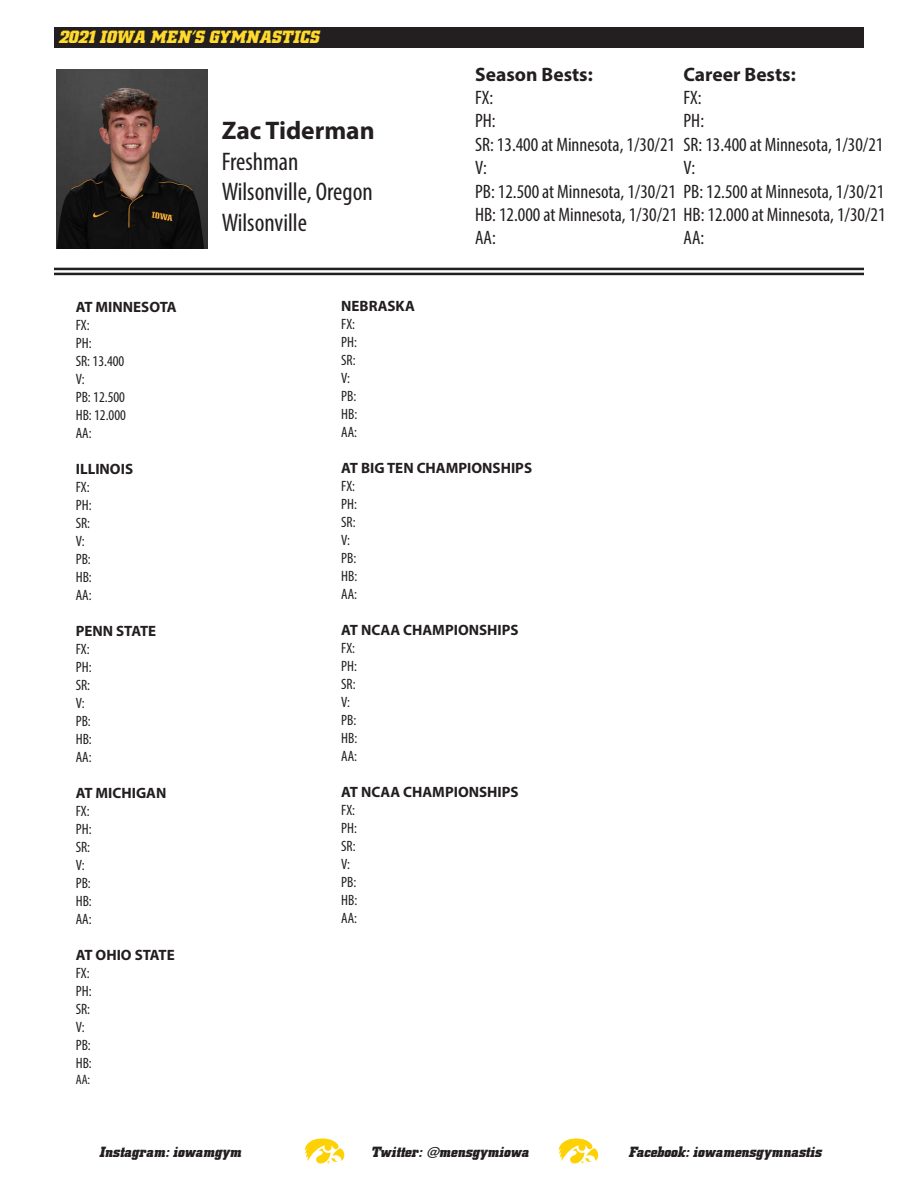
<style>
.page{position:relative;width:918px;height:1188px;background:#fff}
.page>*{position:absolute;margin:0;border:0;box-sizing:border-box;transform-origin:0 0}
.t1{font:condensed 25.5px "Myriad Pro";color:#231f20}
.t2{font:700 25.5px "Myriad Pro";color:#231f20}
.t3{font:condensed 19.5px "Myriad Pro";color:#231f20}
.t4{font:700 19.5px "Myriad Pro";color:#231f20}
.t5{font:italic 700 18px "Hawkeye";letter-spacing:.02em;color:#ffd92b}
.t6{font:condensed 15px "Myriad Pro";color:#231f20}
.t7{font:700 15px "Myriad Pro";color:#231f20}
.t8{font:italic 700 15px "Hawkeye";color:#231f20}
.t9{font:condensed 13.65px "Myriad Pro";color:#231f20}
</style>
<div class="page">
<div style="left:54px;top:27px;width:810px;height:21px;background:#231f20"></div>
<svg style="left:305px;top:1138px;width:39px;height:26px"></svg>
<svg style="left:559px;top:1138px;width:39px;height:26px"></svg>
<hr style="left:54px;top:268px;width:810px;height:2px;background:#231f20">
<hr style="left:54px;top:273px;width:810px;height:2px;background:#231f20">
<img style="left:56px;top:69px;width:152px;height:180px">
<p class="t5" style="left:59px;top:27px;width:262px">2021 IOWA MEN’S GYMNASTICS</p>
<p class="t2" style="left:222px;top:114px;width:155px">Zac Tiderman</p>
<p class="t1" style="left:222px;top:146px;width:78px">Freshman</p>
<p class="t1" style="left:222px;top:177px;width:153px">Wilsonville, Oregon</p>
<p class="t1" style="left:222px;top:207px;width:87px">Wilsonville</p>
<p class="t4" style="left:475px;top:61px;width:119px">Season Bests:</p>
<p class="t3" style="left:475px;top:86px;width:20px">FX:</p>
<p class="t3" style="left:475px;top:109px;width:22px">PH:</p>
<p class="t3" style="left:475px;top:133px;width:410px">SR: 13.400 at Minnesota, 1/30/21 SR: 13.400 at Minnesota, 1/30/21</p>
<p class="t3" style="left:475px;top:156px;width:13px">V:</p>
<p class="t3" style="left:475px;top:179px;width:411px">PB: 12.500 at Minnesota, 1/30/21 PB: 12.500 at Minnesota, 1/30/21</p>
<p class="t3" style="left:475px;top:203px;width:412px">HB: 12.000 at Minnesota, 1/30/21 HB: 12.000 at Minnesota, 1/30/21</p>
<p class="t3" style="left:475px;top:226px;width:22px">AA:</p>
<p class="t4" style="left:684px;top:61px;width:114px">Career Bests:</p>
<p class="t3" style="left:684px;top:86px;width:20px">FX:</p>
<p class="t3" style="left:684px;top:109px;width:22px">PH:</p>
<p class="t3" style="left:684px;top:156px;width:13px">V:</p>
<p class="t3" style="left:684px;top:226px;width:22px">AA:</p>
<p class="t7" style="left:76px;top:297px;width:102px">AT MINNESOTA</p>
<p class="t6" style="left:76px;top:316px;width:15px">FX:</p>
<p class="t6" style="left:76px;top:334px;width:17px">PH:</p>
<p class="t6" style="left:76px;top:352px;width:50px">SR: 13.400</p>
<p class="t6" style="left:76px;top:370px;width:10px">V:</p>
<p class="t6" style="left:76px;top:388px;width:51px">PB: 12.500</p>
<p class="t6" style="left:76px;top:406px;width:52px">HB: 12.000</p>
<p class="t6" style="left:76px;top:424px;width:17px">AA:</p>
<p class="t7" style="left:76px;top:459px;width:59px">ILLINOIS</p>
<p class="t6" style="left:76px;top:478px;width:15px">FX:</p>
<p class="t6" style="left:76px;top:496px;width:17px">PH:</p>
<p class="t6" style="left:76px;top:514px;width:16px">SR:</p>
<p class="t6" style="left:76px;top:532px;width:10px">V:</p>
<p class="t6" style="left:76px;top:550px;width:17px">PB:</p>
<p class="t6" style="left:76px;top:568px;width:18px">HB:</p>
<p class="t6" style="left:76px;top:586px;width:17px">AA:</p>
<p class="t7" style="left:76px;top:621px;width:82px">PENN STATE</p>
<p class="t6" style="left:76px;top:640px;width:15px">FX:</p>
<p class="t6" style="left:76px;top:658px;width:17px">PH:</p>
<p class="t6" style="left:76px;top:676px;width:16px">SR:</p>
<p class="t6" style="left:76px;top:694px;width:10px">V:</p>
<p class="t6" style="left:76px;top:712px;width:17px">PB:</p>
<p class="t6" style="left:76px;top:730px;width:18px">HB:</p>
<p class="t6" style="left:76px;top:748px;width:17px">AA:</p>
<p class="t7" style="left:76px;top:783px;width:92px">AT MICHIGAN</p>
<p class="t6" style="left:76px;top:802px;width:15px">FX:</p>
<p class="t6" style="left:76px;top:820px;width:17px">PH:</p>
<p class="t6" style="left:76px;top:838px;width:16px">SR:</p>
<p class="t6" style="left:76px;top:856px;width:10px">V:</p>
<p class="t6" style="left:76px;top:874px;width:17px">PB:</p>
<p class="t6" style="left:76px;top:892px;width:18px">HB:</p>
<p class="t6" style="left:76px;top:910px;width:17px">AA:</p>
<p class="t7" style="left:76px;top:945px;width:101px">AT OHIO STATE</p>
<p class="t6" style="left:76px;top:964px;width:15px">FX:</p>
<p class="t6" style="left:76px;top:982px;width:17px">PH:</p>
<p class="t6" style="left:76px;top:1000px;width:16px">SR:</p>
<p class="t6" style="left:76px;top:1018px;width:10px">V:</p>
<p class="t6" style="left:76px;top:1036px;width:17px">PB:</p>
<p class="t6" style="left:76px;top:1054px;width:18px">HB:</p>
<p class="t9" style="left:76px;top:1071px;width:16px">AA:</p>
<p class="t7" style="left:341px;top:296px;width:75px">NEBRASKA</p>
<p class="t6" style="left:341px;top:315px;width:15px">FX:</p>
<p class="t6" style="left:341px;top:333px;width:17px">PH:</p>
<p class="t6" style="left:341px;top:351px;width:16px">SR:</p>
<p class="t6" style="left:341px;top:369px;width:10px">V:</p>
<p class="t6" style="left:341px;top:387px;width:17px">PB:</p>
<p class="t6" style="left:341px;top:405px;width:18px">HB:</p>
<p class="t6" style="left:341px;top:423px;width:17px">AA:</p>
<p class="t7" style="left:341px;top:458px;width:192px">AT BIG TEN CHAMPIONSHIPS</p>
<p class="t6" style="left:341px;top:477px;width:15px">FX:</p>
<p class="t6" style="left:341px;top:495px;width:17px">PH:</p>
<p class="t6" style="left:341px;top:513px;width:16px">SR:</p>
<p class="t6" style="left:341px;top:531px;width:10px">V:</p>
<p class="t6" style="left:341px;top:549px;width:17px">PB:</p>
<p class="t6" style="left:341px;top:567px;width:18px">HB:</p>
<p class="t6" style="left:341px;top:585px;width:17px">AA:</p>
<p class="t7" style="left:341px;top:620px;width:179px">AT NCAA CHAMPIONSHIPS</p>
<p class="t6" style="left:341px;top:639px;width:15px">FX:</p>
<p class="t6" style="left:341px;top:657px;width:17px">PH:</p>
<p class="t6" style="left:341px;top:675px;width:16px">SR:</p>
<p class="t6" style="left:341px;top:693px;width:10px">V:</p>
<p class="t6" style="left:341px;top:711px;width:17px">PB:</p>
<p class="t6" style="left:341px;top:729px;width:18px">HB:</p>
<p class="t6" style="left:341px;top:747px;width:17px">AA:</p>
<p class="t7" style="left:341px;top:782px;width:179px">AT NCAA CHAMPIONSHIPS</p>
<p class="t6" style="left:341px;top:801px;width:15px">FX:</p>
<p class="t6" style="left:341px;top:819px;width:17px">PH:</p>
<p class="t6" style="left:341px;top:837px;width:16px">SR:</p>
<p class="t6" style="left:341px;top:855px;width:10px">V:</p>
<p class="t6" style="left:341px;top:873px;width:17px">PB:</p>
<p class="t6" style="left:341px;top:891px;width:18px">HB:</p>
<p class="t6" style="left:341px;top:909px;width:17px">AA:</p>
<p class="t8" style="left:99px;top:1143px;width:144px">Instagram: iowamgym</p>
<p class="t8" style="left:371px;top:1143px;width:160px">Twitter: @mensgymiowa</p>
<p class="t8" style="left:629px;top:1143px;width:194px">Facebook: iowamensgymnastis</p>
</div>
